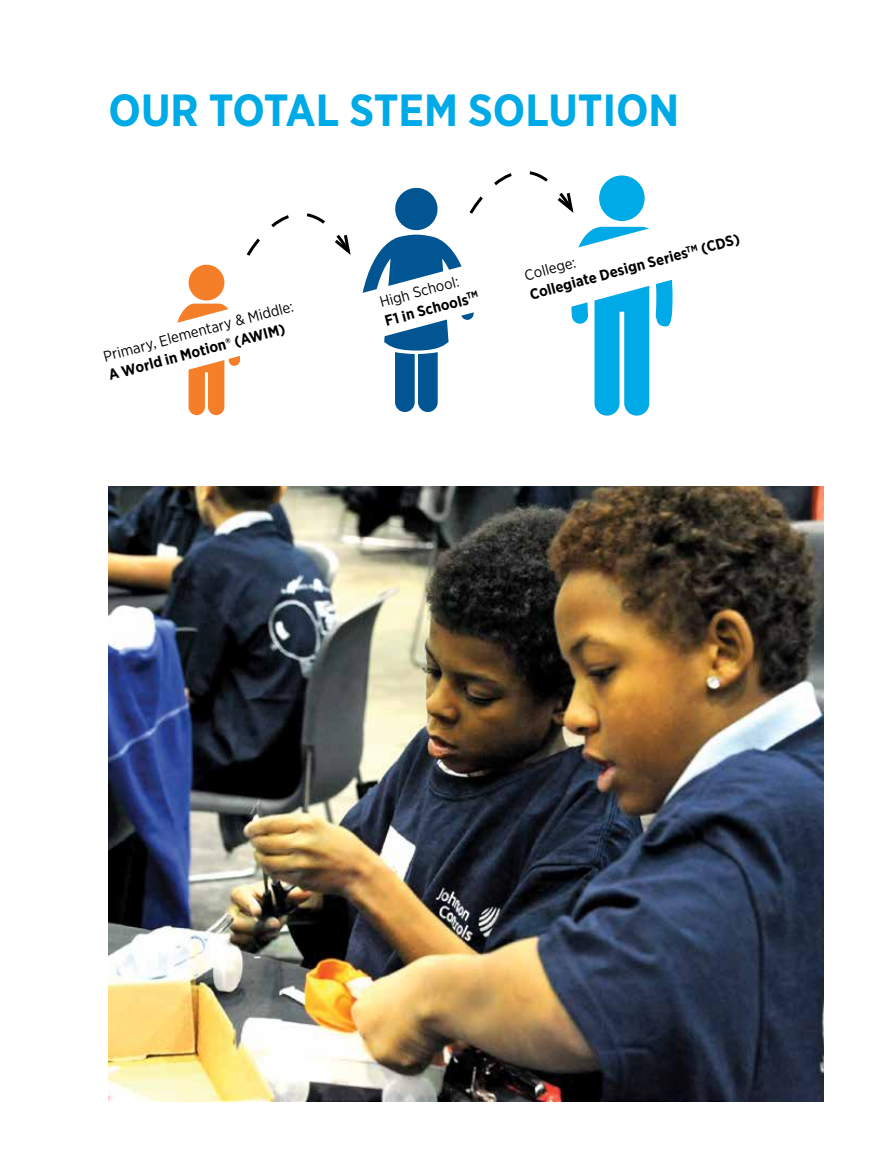
<style>
.page{position:relative;width:878px;height:1175px;background:#fff}
.page>*{position:absolute;margin:0;border:0;box-sizing:border-box;transform-origin:0 0}
.t1{font:700 45px "Gotham Narrow";color:#00aae7}
.t2{font:700 15px/19.5px "Gotham Narrow";color:#000}
.t3{font:15px/19.5px "Gotham Narrow";color:#000}
.s1{font-weight:700}
.s2{font-weight:400}
</style>
<div class="page">
<svg style="left:177px;top:171px;width:496px;height:244px"></svg>
<img style="left:108px;top:486px;width:716px;height:615px">
<h1 class="t1" style="left:109px;top:81px;width:572px">OUR TOTAL STEM SOLUTION</h1>
<p class="t3" style="left:101px;top:347px;width:197px;rotate:-15deg">Primary, Elementary &amp; Middle:</p>
<p class="t2" style="left:106px;top:366px;width:184px;rotate:-15deg">A World in Motion® (AWIM)</p>
<p class="t3" style="left:377px;top:292px;width:98px;rotate:-15deg">High School:<br><span class="s1">F1 in Schools</span><sup>TM</sup></p>
<p class="t2" style="left:522px;top:266px;width:218px;rotate:-15deg"><span class="s2">College:<br></span>Collegiate Design Series<sup>TM</sup> (CDS)</p>
</div>
